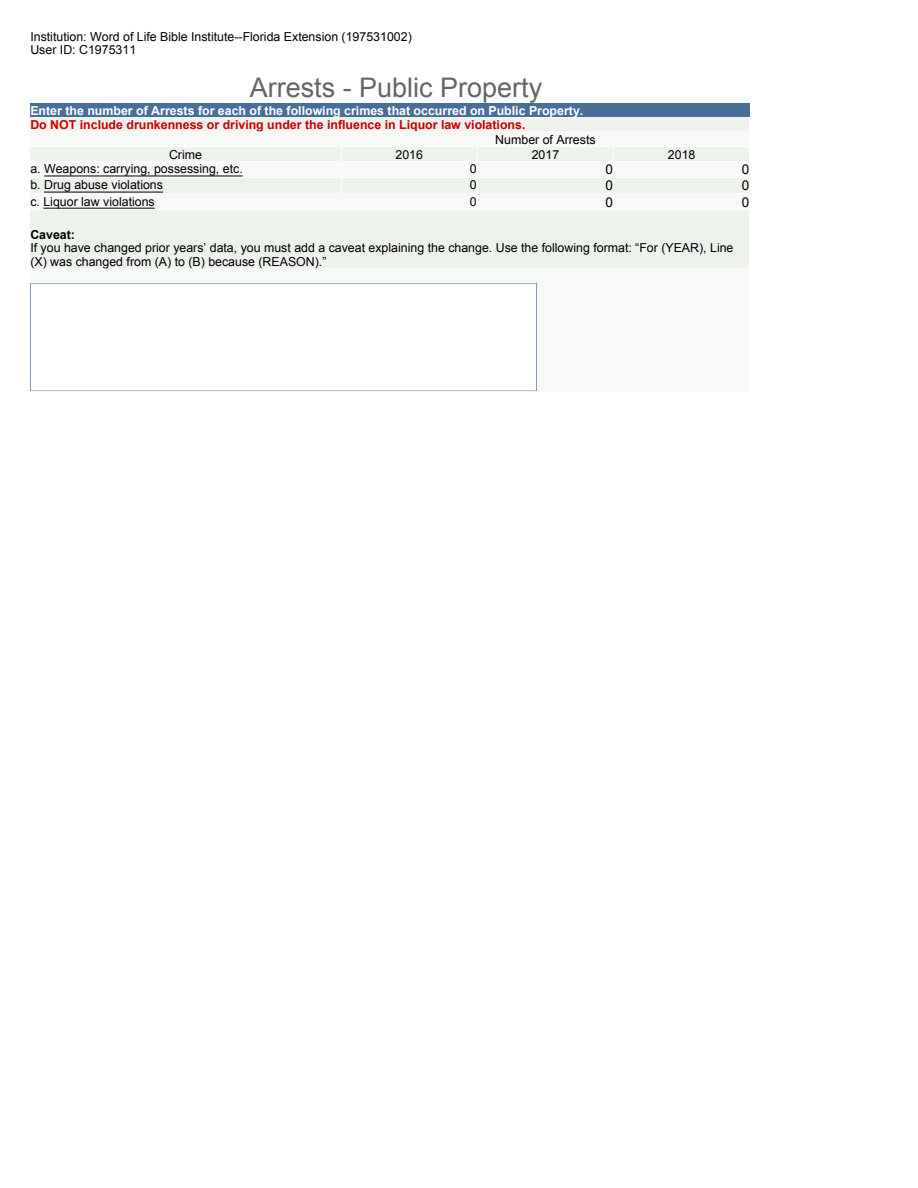
<style>
.page{position:relative;width:918px;height:1188px;background:#fff}
.page>*{position:absolute;margin:0;border:0;box-sizing:border-box;transform-origin:0 0}
.t1{font:27px "Arial";color:#656565}
.t2{font:13.5px "Arial";color:#000}
.t3{font:12.3px/13.8px "Arial";color:#000}
.t4{font:700 12.3px "Arial";color:#fff}
.t5{font:700 12.3px "Arial";color:#c00}
.t6{font:700 12.3px "Arial";color:#000}
</style>
<div class="page">
<div style="left:30px;top:104px;width:720px;height:13px;background:#486f9a"></div>
<div style="left:30px;top:210px;width:720px;height:59px;background:#eef2ed"></div>
<div style="left:30px;top:269px;width:720px;height:123px;background:#f7f9f6"></div>
<svg style="left:30px;top:117px;width:719px;height:92px"></svg>
<div style="left:30px;top:283px;width:507px;height:108px;background:#fff"></div>
<hr style="left:30px;top:283px;width:1px;height:108px;background:#7f9db9">
<hr style="left:536px;top:283px;width:1px;height:108px;background:#7f9db9">
<svg style="left:31px;top:283px;width:505px;height:1px"></svg>
<svg style="left:31px;top:390px;width:505px;height:1px"></svg>
<p class="t3" style="left:30px;top:31px;width:383px">Institution: Word of Life Bible Institute--Florida Extension (197531002)<br>User ID: C1975311</p>
<h1 class="t1" style="left:250px;top:78px;width:294px">Arrests - Public Property</h1>
<p class="t4" style="left:30px;top:106px;width:554px">Enter the number of Arrests for each of the following crimes that occurred on Public Property.</p>
<p class="t5" style="left:30px;top:120px;width:497px">Do NOT include drunkenness or driving under the influence in Liquor law violations.</p>
<p class="t3" style="left:495px;top:134px;width:102px">Number of Arrests</p>
<p class="t3" style="left:169px;top:148px;width:34px">Crime</p>
<p class="t3" style="left:396px;top:148px;width:29px">2016</p>
<p class="t3" style="left:532px;top:148px;width:29px">2017</p>
<p class="t3" style="left:668px;top:148px;width:29px">2018</p>
<p class="t3" style="left:30px;top:163px;width:214px">a. Weapons: carrying, possessing, etc.</p>
<p class="t3" style="left:470px;top:163px;width:8px">0</p>
<p class="t2" style="left:606px;top:164px;width:9px">0</p>
<p class="t2" style="left:742px;top:164px;width:9px">0</p>
<p class="t3" style="left:30px;top:179px;width:134px">b. Drug abuse violations</p>
<p class="t3" style="left:470px;top:179px;width:8px">0</p>
<p class="t2" style="left:606px;top:181px;width:9px">0</p>
<p class="t2" style="left:742px;top:181px;width:9px">0</p>
<p class="t3" style="left:30px;top:195px;width:126px">c. Liquor law violations</p>
<p class="t3" style="left:470px;top:195px;width:8px">0</p>
<p class="t2" style="left:606px;top:197px;width:9px">0</p>
<p class="t2" style="left:742px;top:197px;width:9px">0</p>
<p class="t6" style="left:30px;top:230px;width:46px">Caveat:</p>
<p class="t3" style="left:30px;top:242px;width:705px">If you have changed prior years’ data, you must add a caveat explaining the change. Use the following format: “For (YEAR), Line (X) was changed from (A) to (B) because (REASON).”</p>
</div>
